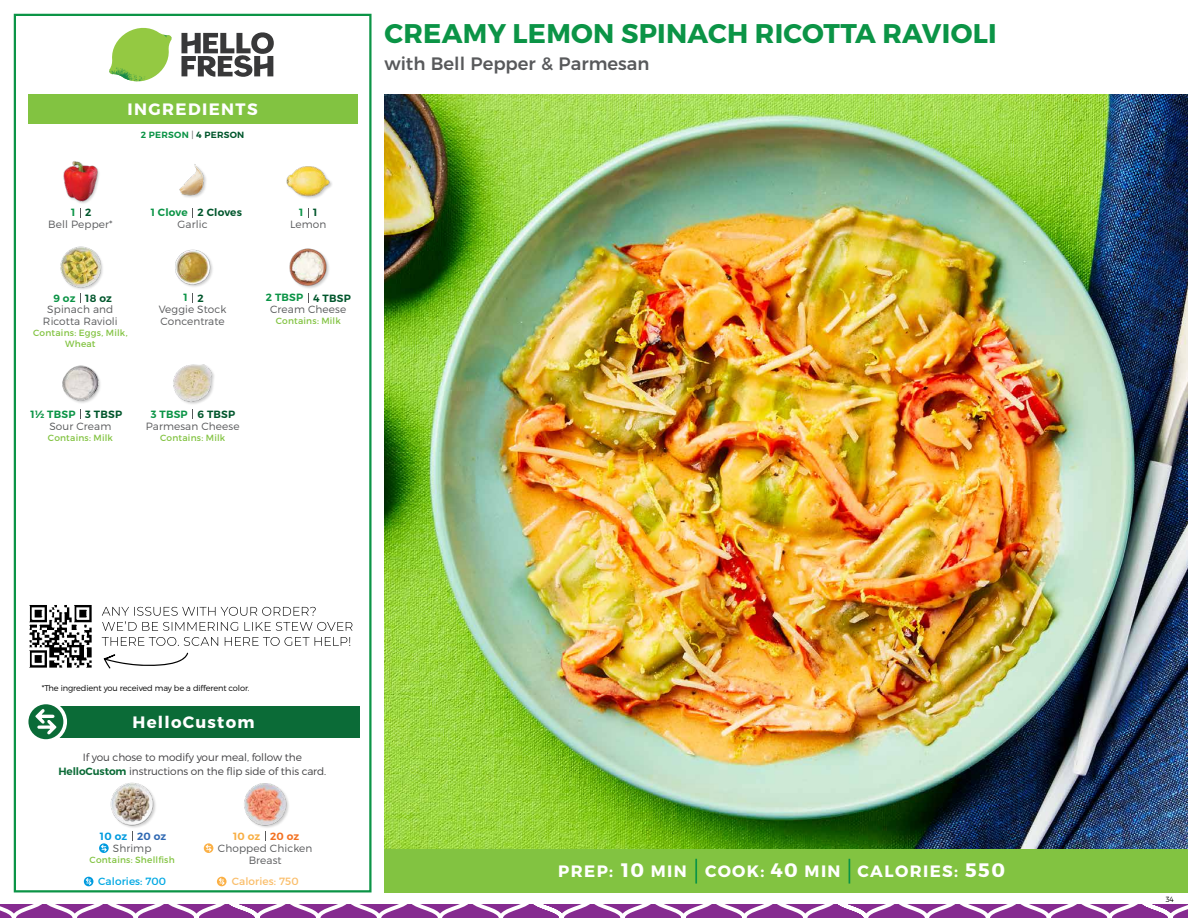
<style>
.page{position:relative;width:1188px;height:918px;background:#fff}
.page>*{position:absolute;margin:0;border:0;box-sizing:border-box;transform-origin:0 0}
.t1{font:700 27px "Montserrat";letter-spacing:.01em;color:#0b9446}
.t2{font:500 18px "Montserrat";color:#58595b}
.t3{font:700 16.5px "Montserrat";letter-spacing:.085em;color:#fff}
.t4{font:300 10.5px/12px "Montserrat";letter-spacing:.01em;color:#58595b;text-align:center}
.t5{font:300 10.5px/13.5px "Montserrat";letter-spacing:-.01em;color:#414042;text-align:center}
.t6{font:600 10.5px "Montserrat";letter-spacing:.02em;color:#00562c}
.t7{font:600 10.5px "Montserrat";letter-spacing:.02em;color:#0b9446}
.t8{font:10.5px "Montserrat";letter-spacing:.01em;color:#00a8e3}
.t9{font:10.5px "Montserrat";letter-spacing:.01em;color:#fabe6b}
.t10{font:600 10.5px "Montserrat";letter-spacing:.02em;color:#009bdf}
.t11{font:600 10.5px "Montserrat";letter-spacing:.02em;color:#f8af45}
.t12{font:9px/10.5px "Montserrat";letter-spacing:.02em;color:#82c341;text-align:center}
.t13{font:600 9px "Montserrat";letter-spacing:.03em;color:#0b9446}
.t14{font:300 8.25px "Montserrat";letter-spacing:-.015em;color:#000}
.t15{font:300 7.5px "Montserrat";color:#000}
.s1{font-weight:300;color:#58595b}
.s2{color:#00562c}
.s3{font-weight:600;color:#0b6b37}
.s4{color:#3069b3}
.s5{color:#f37121}
.s6{font-size:19.5px}
</style>
<div class="page">
<svg style="left:0;top:904px;width:1188px;height:14px"></svg>
<div style="left:384px;top:849px;width:804px;height:43px;background:#82c341"></div>
<svg style="left:181px;top:32px;width:93px;height:45px"></svg>
<svg style="left:114px;top:28px;width:55px;height:36px"></svg>
<img style="left:143px;top:28px;width:29px;height:24px">
<img style="left:112px;top:48px;width:54px;height:10px">
<img style="left:109px;top:52px;width:55px;height:30px">
<img style="left:142px;top:58px;width:24px;height:23px">
<div style="left:28px;top:94px;width:330px;height:30px;background:#82c341"></div>
<div style="left:14px;top:14px;width:358px;height:878px;border:2px solid #0b9446"></div>
<img style="left:384px;top:94px;width:804px;height:755px">
<img style="left:175px;top:249px;width:38px;height:38px">
<img style="left:289px;top:248px;width:40px;height:41px">
<img style="left:179px;top:164px;width:27px;height:34px">
<img style="left:286px;top:166px;width:46px;height:33px">
<img style="left:60px;top:246px;width:43px;height:43px">
<div style="left:63px;top:161px;width:38px;height:44px;background:#000;opacity:.2"></div>
<img style="left:63px;top:161px;width:38px;height:41px">
<img style="left:173px;top:364px;width:41px;height:40px">
<img style="left:62px;top:365px;width:38px;height:38px">
<div style="left:33px;top:706px;width:327px;height:31px;background:#0b6b37"></div>
<div style="left:25px;top:701px;width:42px;height:42px;background:#fff;border-radius:50%"></div>
<div style="left:28px;top:704px;width:35px;height:35px;background:#0a6b37;border-radius:50%"></div>
<svg style="left:35px;top:709px;width:22px;height:26px"></svg>
<div style="left:111px;top:783px;width:46px;height:46px;background:#000;opacity:.2"></div>
<img style="left:110px;top:783px;width:47px;height:43px">
<svg style="left:99px;top:843px;width:10px;height:10px"></svg>
<svg style="left:101px;top:845px;width:6px;height:7px"></svg>
<svg style="left:84px;top:877px;width:9px;height:9px"></svg>
<svg style="left:86px;top:878px;width:6px;height:7px"></svg>
<div style="left:244px;top:784px;width:46px;height:45px;background:#000;opacity:.2"></div>
<img style="left:244px;top:783px;width:46px;height:43px">
<hr style="left:695px;top:859px;width:2px;height:25px;background:#0b9446">
<svg style="left:849px;top:859px;width:1px;height:25px"></svg>
<img style="left:29px;top:605px;width:63px;height:63px">
<svg style="left:104px;top:652px;width:84px;height:17px"></svg>
<svg style="left:102px;top:637px;width:248px;height:9px"></svg>
<svg style="left:102px;top:607px;width:251px;height:24px"></svg>
<svg style="left:204px;top:843px;width:9px;height:10px"></svg>
<svg style="left:206px;top:845px;width:6px;height:7px"></svg>
<svg style="left:217px;top:877px;width:10px;height:9px"></svg>
<svg style="left:219px;top:878px;width:6px;height:7px"></svg>
<h3 class="t3" style="left:128px;top:99px;width:132px">INGREDIENTS</h3>
<p class="t13" style="left:141px;top:129px;width:105px">2 PERSON <span class="s1">|</span> <span class="s2">4 PERSON</span></p>
<p class="t7" style="left:71px;top:206px;width:6px">1</p>
<p class="t6" style="left:85px;top:206px;width:8px">2</p>
<p class="t7" style="left:151px;top:206px;width:38px">1 Clove</p>
<p class="t7" style="left:299px;top:206px;width:6px">1</p>
<p class="t6" style="left:198px;top:206px;width:46px">2 Cloves</p>
<p class="t6" style="left:313px;top:206px;width:6px">1</p>
<p class="t4" style="left:48px;top:218px;width:66px">Bell Pepper*</p>
<p class="t4" style="left:178px;top:218px;width:32px">Garlic</p>
<p class="t4" style="left:290px;top:218px;width:38px">Lemon</p>
<p class="t7" style="left:53px;top:291px;width:24px">9 oz</p>
<p class="t6" style="left:85px;top:291px;width:28px">18 oz</p>
<p class="t7" style="left:184px;top:291px;width:6px">1</p>
<p class="t7" style="left:266px;top:291px;width:39px">2 TBSP</p>
<p class="t6" style="left:198px;top:291px;width:8px">2</p>
<p class="t6" style="left:313px;top:291px;width:39px">4 TBSP</p>
<p class="t4" style="left:43px;top:304px;width:76px">Spinach and<br>Ricotta Ravioli</p>
<p class="t12" style="left:33px;top:328px;width:96px">Contains: Eggs, Milk,<br>Wheat</p>
<p class="t4" style="left:159px;top:304px;width:69px;text-align:left">Veggie Stock<br>Concentrate</p>
<p class="t4" style="left:270px;top:304px;width:78px">Cream Cheese</p>
<p class="t12" style="left:276px;top:316px;width:67px">Contains: Milk</p>
<p class="t7" style="left:31px;top:407px;width:46px">1½ TBSP</p>
<p class="t6" style="left:85px;top:407px;width:38px">3 TBSP</p>
<p class="t7" style="left:151px;top:407px;width:38px">3 TBSP</p>
<p class="t6" style="left:198px;top:407px;width:39px">6 TBSP</p>
<p class="t4" style="left:49px;top:420px;width:63px">Sour Cream</p>
<p class="t12" style="left:48px;top:432px;width:67px">Contains: Milk</p>
<p class="t4" style="left:146px;top:420px;width:95px">Parmesan Cheese</p>
<p class="t12" style="left:160px;top:432px;width:67px">Contains: Milk</p>
<h1 class="t1" style="left:385px;top:17px;width:614px">CREAMY LEMON SPINACH RICOTTA RAVIOLI</h1>
<h2 class="t2" style="left:384px;top:49px;width:266px">with Bell Pepper &amp; Parmesan</h2>
<p class="t14" style="left:42px;top:683px;width:209px">*The ingredient you received may be a different color.</p>
<h3 class="t3" style="left:133px;top:712px;width:123px">HelloCustom</h3>
<p class="t5" style="left:58px;top:750px;width:269px">If you chose to modify your meal, follow the<br><span class="s3">HelloCustom</span> instructions on the flip side of this card.</p>
<p class="t10" style="left:100px;top:829px;width:68px">10 oz <span class="s4">20 oz</span></p>
<p class="t4" style="left:113px;top:842px;width:40px">Shrimp</p>
<p class="t12" style="left:90px;top:854px;width:87px">Contains: Shellfish</p>
<p class="t8" style="left:98px;top:875px;width:70px">Calories: 700</p>
<p class="t11" style="left:233px;top:830px;width:68px">10 oz <span class="s5">20 oz</span></p>
<p class="t4" style="left:218px;top:842px;width:96px;line-height:12.5px">Chopped Chicken<br>Breast</p>
<p class="t9" style="left:232px;top:875px;width:68px">Calories: 750</p>
<h3 class="t3" style="left:558px;top:861px;width:448px">PREP: <span class="s6">10</span> MIN COOK: <span class="s6">40</span> MIN CALORIES: <span class="s6">550</span></h3>
<p class="t15" style="left:1166px;top:895px;width:10px">34</p>
</div>
